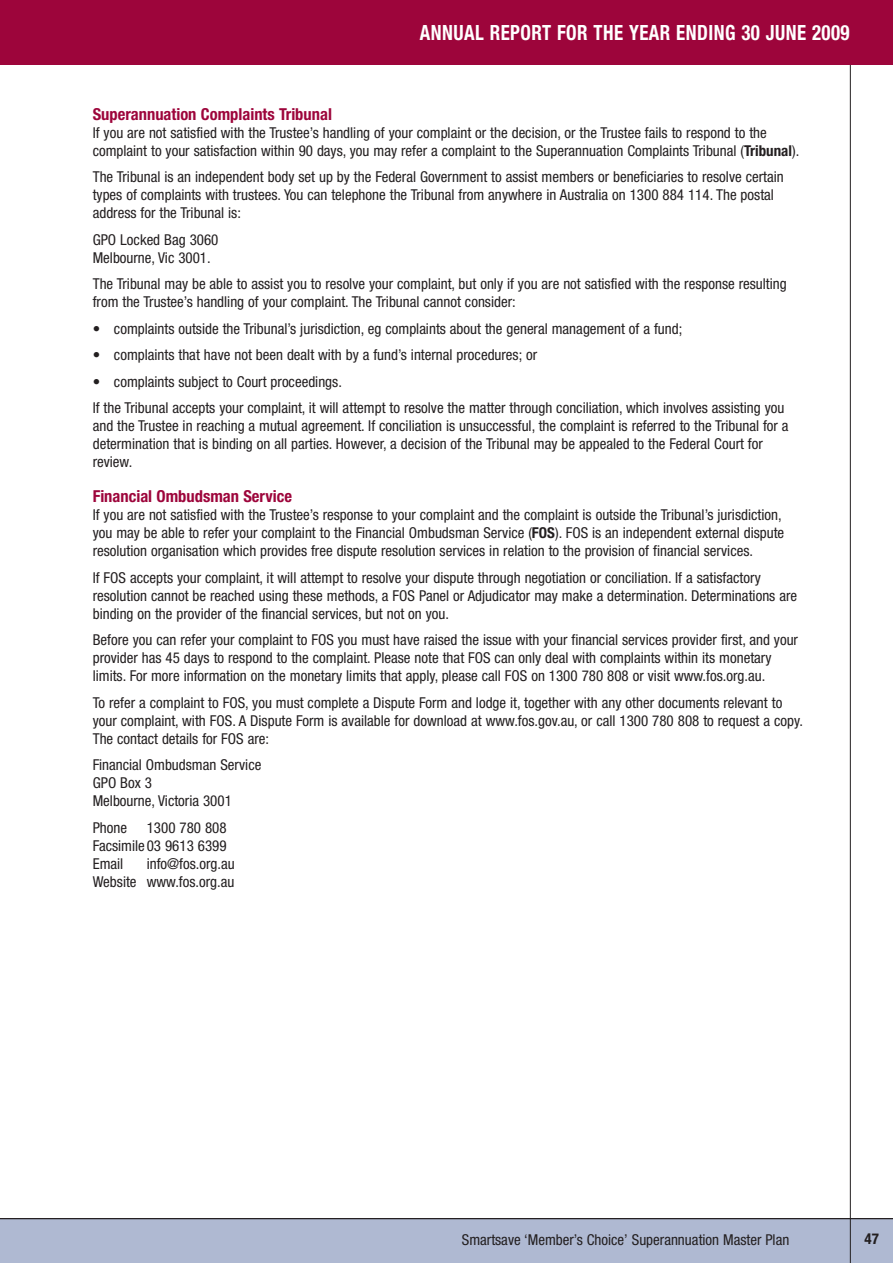
<style>
.page{position:relative;width:893px;height:1263px;background:#fff}
.page>*{position:absolute;margin:0;border:0;box-sizing:border-box;transform-origin:0 0}
.t1{font:700 condensed 21px "Helvetica Neue";letter-spacing:.025em;color:#fff;scale:.9 1}
.t2{font:700 condensed 16.5px "Helvetica Neue";color:#9d053b}
.t3{font:condensed 15px/18px "Helvetica Neue";color:#231f20}
.t4{font:700 condensed 15px "Helvetica Neue";color:#231f20}
.s1{font-weight:700}
</style>
<div class="page">
<div style="left:0;top:1219px;width:892px;height:44px;background:#afb9d2"></div>
<hr style="left:850px;top:0;width:1px;height:1263px;background:#231f20">
<hr style="left:0;top:1218px;width:892px;height:1px;background:#231f20">
<div style="left:0;top:0;width:892px;height:64px;background:#9d053b"></div>
<h1 class="t1" style="left:420px;top:26px;width:479px">ANNUAL REPORT FOR THE YEAR ENDING 30 JUNE 2009</h1>
<p class="t2" style="left:93px;top:108px;width:241px">Superannuation Complaints Tribunal</p>
<p class="t3" style="left:93px;top:125px;width:708px">If you are not satisfied with the Trustee’s handling of your complaint or the decision, or the Trustee fails to respond to the complaint to your satisfaction within 90 days, you may refer a complaint to the Superannuation Complaints Tribunal (<span class="s1">Tribunal</span>).</p>
<p class="t3" style="left:93px;top:169px;width:692px">The Tribunal is an independent body set up by the Federal Government to assist members or beneficiaries to resolve certain types of complaints with trustees. You can telephone the Tribunal from anywhere in Australia on 1300 884 114. The postal address for the Tribunal is:</p>
<p class="t3" style="left:93px;top:232px;width:127px">GPO Locked Bag 3060<br>Melbourne, Vic 3001.</p>
<p class="t3" style="left:93px;top:276px;width:695px">The Tribunal may be able to assist you to resolve your complaint, but only if you are not satisfied with the response resulting from the Trustee’s handling of your complaint. The Tribunal cannot consider:</p>
<p class="t3" style="left:93px;top:321px;width:591px">• complaints outside the Tribunal’s jurisdiction, eg complaints about the general management of a fund;</p>
<p class="t3" style="left:93px;top:347px;width:446px">• complaints that have not been dealt with by a fund’s internal procedures; or</p>
<p class="t3" style="left:93px;top:369px;width:693px;line-height:26.5px">• complaints subject to Court proceedings.<br>If the Tribunal accepts your complaint, it will attempt to resolve the matter through conciliation, which involves assisting you</p>
<p class="t3" style="left:93px;top:418px;width:697px">and the Trustee in reaching a mutual agreement. If conciliation is unsuccessful, the complaint is referred to the Tribunal for a determination that is binding on all parties. However, a decision of the Tribunal may be appealed to the Federal Court for review.</p>
<p class="t2" style="left:93px;top:490px;width:201px">Financial Ombudsman Service</p>
<p class="t3" style="left:93px;top:507px;width:693px">If you are not satisfied with the Trustee’s response to your complaint and the complaint is outside the Tribunal’s jurisdiction, you may be able to refer your complaint to the Financial Ombudsman Service (<span class="s1">FOS</span>). FOS is an independent external dispute resolution organisation which provides free dispute resolution services in relation to the provision of financial services.</p>
<p class="t3" style="left:93px;top:570px;width:706px">If FOS accepts your complaint, it will attempt to resolve your dispute through negotiation or conciliation. If a satisfactory resolution cannot be reached using these methods, a FOS Panel or Adjudicator may make a determination. Determinations are binding on the provider of the financial services, but not on you.</p>
<p class="t3" style="left:93px;top:632px;width:707px">Before you can refer your complaint to FOS you must have raised the issue with your financial services provider first, and your provider has 45 days to respond to the complaint. Please note that FOS can only deal with complaints within its monetary limits. For more information on the monetary limits that apply, please call FOS on 1300 780 808 or visit www.fos.org.au.</p>
<p class="t3" style="left:93px;top:695px;width:712px">To refer a complaint to FOS, you must complete a Dispute Form and lodge it, together with any other documents relevant to your complaint, with FOS. A Dispute Form is available for download at www.fos.gov.au, or call 1300 780 808 to request a copy.<br>The contact details for FOS are:</p>
<p class="t3" style="left:93px;top:757px;width:170px">Financial Ombudsman Service<br>GPO Box 3<br>Melbourne, Victoria 3001</p>
<p class="t3" style="left:93px;top:820px;width:36px">Phone</p>
<p class="t3" style="left:93px;top:820px;width:135px;text-align:justify;text-indent:54px">1300 780 808<br>Facsimile 03 9613 6399<br>Email</p>
<p class="t3" style="left:93px;top:856px;width:144px;text-align:right">info@fos.org.au<br>Website www.fos.org.au</p>
<p class="t3" style="left:462px;top:1232px;width:329px">Smartsave ‘Member’s Choice’ Superannuation Master Plan</p>
<p class="t4" style="left:864px;top:1234px;width:16px">47</p>
</div>
